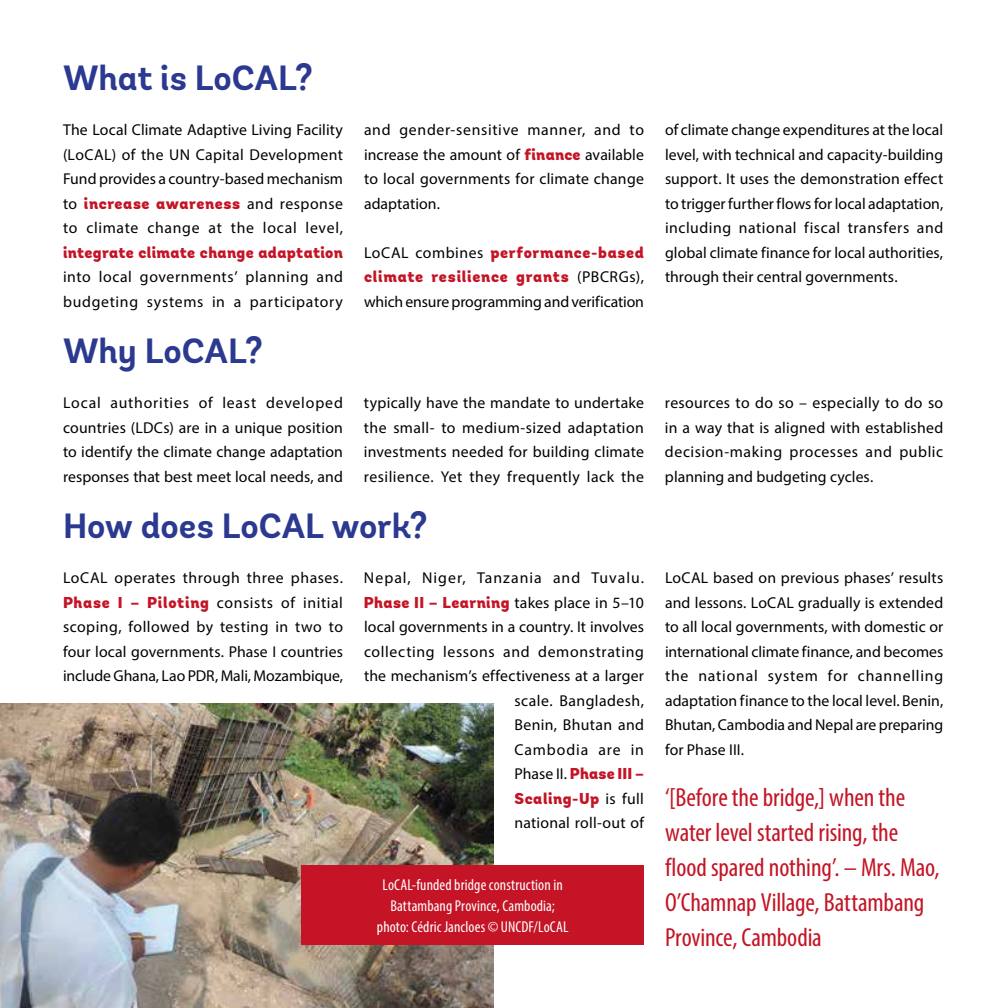
<style>
.page{position:relative;width:1008px;height:1008px;background:#fff}
.page>*{position:absolute;margin:0;border:0;box-sizing:border-box;transform-origin:0 0}
.t1{font:700 35px "Andes";color:#2b3990}
.t2{font:condensed 26.25px/35px "Myriad Pro";letter-spacing:-.005em;color:#c41425}
.t3{font:15.75px/24.5px "Myriad Pro";letter-spacing:.01em;color:#000;text-align:justify}
.t4{font:900 15.75px/24.5px "Andes";letter-spacing:.03em;color:#c41425}
.t5{font:condensed 15.75px/21px "Myriad Pro";letter-spacing:.005em;color:#fff;text-align:center}
.t6{font:15.75px/24.5px "Myriad Pro";letter-spacing:.04em;color:#000}
.t7{font:15.75px "Myriad Pro";letter-spacing:-.01em;color:#000}
.t8{font:15.75px "Myriad Pro";letter-spacing:.045em;color:#000}
.t9{font:15.75px "Myriad Pro";letter-spacing:.065em;color:#000}
.s1{font-family:"Myriad Pro";font-weight:400;color:#000}
.s2{font-family:"Andes";font-weight:900;color:#c41425}
</style>
<div class="page">
<img style="left:0;top:703px;width:494px;height:305px">
<div style="left:301px;top:866px;width:343px;height:79px;background:#c41425"></div>
<h1 class="t1" style="left:63px;top:56px;width:251px">What is LoCAL?</h1>
<p class="t3" style="left:63px;top:117px;width:282px">The Local Climate Adaptive Living Facility (LoCAL) of the UN Capital Development Fund provides a country-based mechanism</p>
<p class="t4" style="left:63px;top:192px;width:281px"><span class="s1">to</span> increase awareness <span class="s1">and response</span></p>
<p class="t8" style="left:63px;top:218px;width:282px">to climate change at the local level,</p>
<p class="t4" style="left:63px;top:241px;width:281px">integrate climate change adaptation</p>
<p class="t6" style="left:63px;top:264px;width:282px">into local governments’ planning and budgeting systems in a participatory</p>
<p class="t3" style="left:364px;top:117px;width:282px">and gender-sensitive manner, and to increase the amount of <span class="s2">finance</span> available to local governments for climate change adaptation.</p>
<p class="t4" style="left:364px;top:241px;width:281px"><span class="s1">LoCAL combines</span> performance-based climate resilience grants <span class="s1">(PBCRGs),</span></p>
<p class="t7" style="left:364px;top:292px;width:282px">which ensure programming and verification</p>
<p class="t3" style="left:665px;top:117px;width:280px">of climate change expenditures at the local level, with technical and capacity-building support. It uses the demonstration effect to trigger further flows for local adaptation, including national fiscal transfers and global climate finance for local authorities, through their central governments.</p>
<h1 class="t1" style="left:63px;top:329px;width:201px">Why LoCAL?</h1>
<p class="t3" style="left:63px;top:390px;width:282px">Local authorities of least developed countries (LDCs) are in a unique position to identify the climate change adaptation responses that best meet local needs, and</p>
<p class="t3" style="left:364px;top:390px;width:281px">typically have the mandate to undertake the small- to medium-sized adaptation investments needed for building climate resilience. Yet they frequently lack the</p>
<p class="t3" style="left:665px;top:390px;width:280px">resources to do so – especially to do so in a way that is aligned with established decision-making processes and public planning and budgeting cycles.</p>
<h1 class="t1" style="left:63px;top:504px;width:366px">How does LoCAL work?</h1>
<p class="t3" style="left:63px;top:565px;width:282px">LoCAL operates through three phases.<br><span class="s2">Phase I – Piloting</span> consists of initial scoping, followed by testing in two to four local governments. Phase I countries include Ghana, Lao PDR, Mali, Mozambique,</p>
<p class="t9" style="left:364px;top:568px;width:282px">Nepal, Niger, Tanzania and Tuvalu.</p>
<p class="t3" style="left:665px;top:565px;width:280px">LoCAL based on previous phases’ results and lessons. LoCAL gradually is extended to all local governments, with domestic or international climate finance, and becomes the national system for channelling adaptation finance to the local level. Benin, Bhutan, Cambodia and Nepal are preparing for Phase III.</p>
<h2 class="t2" style="left:665px;top:779px;width:276px">‘[Before the bridge,] when the water level started rising, the flood spared nothing’. – Mrs. Mao,<br>O’Chamnap Village, Battambang<br>Province, Cambodia</h2>
<p class="t4" style="left:364px;top:591px;width:281px">Phase II – Learning <span class="s1">takes place in 5–10</span></p>
<p class="t3" style="left:364px;top:614px;width:282px;text-align:right">local governments in a country. It involves collecting lessons and demonstrating the mechanism’s effectiveness at a larger scale. Bangladesh,<br>Benin, Bhutan and<br>Cambodia are in</p>
<p class="t4" style="left:515px;top:762px;width:131px"><span class="s1">Phase II.</span> Phase III –<br>Scaling-Up <span class="s1">is full</span></p>
<p class="t3" style="left:515px;top:810px;width:131px">national roll-out of</p>
<p class="t5" style="left:377px;top:875px;width:193px">LoCAL-funded bridge construction in<br>Battambang Province, Cambodia; photo: Cédric Jancloes © UNCDF/LoCAL</p>
</div>
